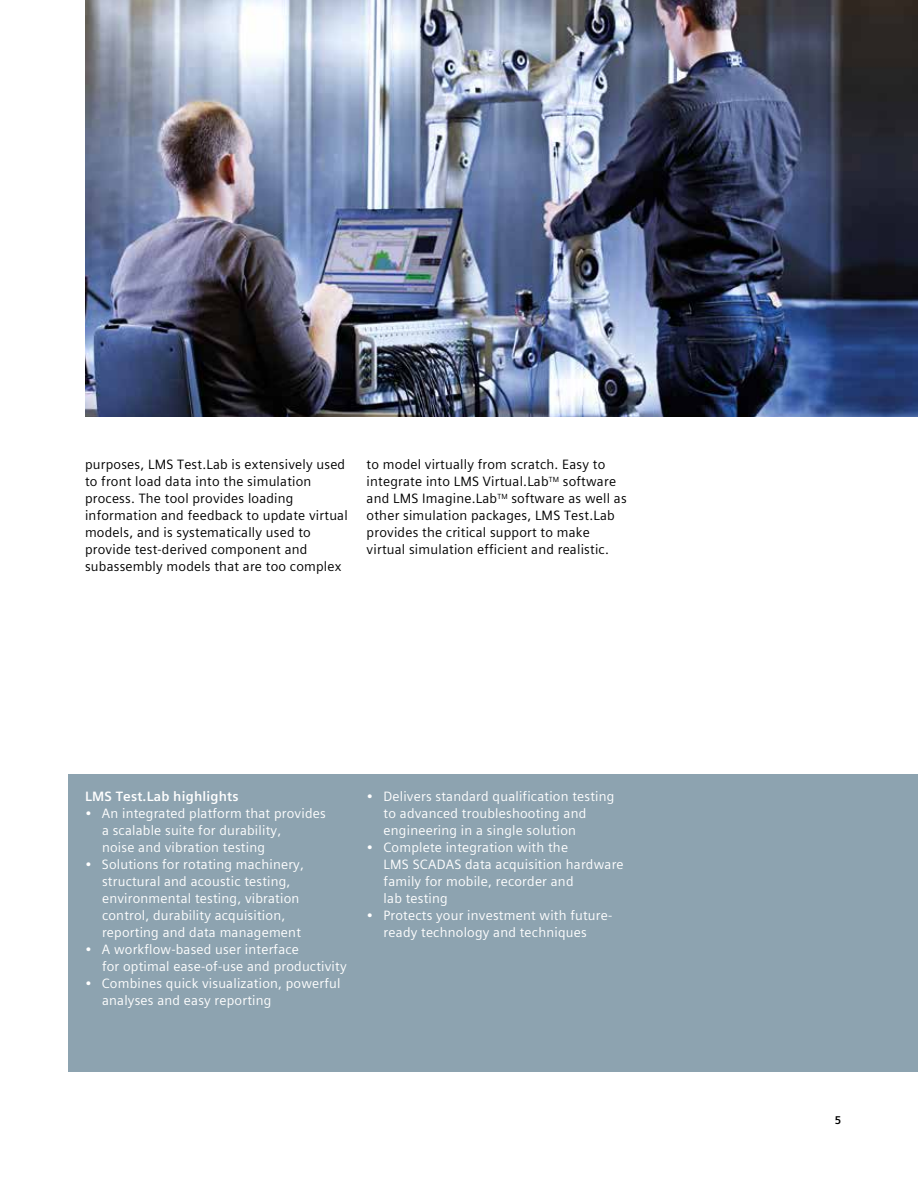
<style>
.page{position:relative;width:918px;height:1188px;background:#fff}
.page>*{position:absolute;margin:0;border:0;box-sizing:border-box;transform-origin:0 0}
.t1{font:13.5px/17px "Siemens Sans Global";letter-spacing:.015em;color:#fff}
.t2{font:13.5px/17px "Siemens Sans Global";letter-spacing:.015em;color:#000}
.t3{font:700 13.5px "Siemens Sans Global";letter-spacing:.015em;color:#fff}
.t4{font:700 11.25px "Siemens Sans Global";color:#000}
</style>
<div class="page">
<div style="left:68px;top:774px;width:850px;height:297px;background:#8da3b0"></div>
<img style="left:85px;top:0;width:833px;height:417px">
<p class="t2" style="left:85px;top:456px;width:264px">purposes, LMS Test.Lab is extensively used to front load data into the simulation process. The tool provides loading information and feedback to update virtual models, and is systematically used to provide test-derived component and subassembly models that are too complex</p>
<p class="t2" style="left:367px;top:456px;width:262px">to model virtually from scratch. Easy to integrate into LMS Virtual.Lab<sup>TM</sup> software and LMS Imagine.Lab<sup>TM</sup> software as well as other simulation packages, LMS Test.Lab provides the critical support to make virtual simulation efficient and realistic.</p>
<p class="t3" style="left:85px;top:786px;width:155px">LMS Test.Lab highlights</p>
<p class="t1" style="left:102px;top:805px;width:225px;text-indent:-17px">• An integrated platform that provides a scalable suite for durability,<br>noise and vibration testing</p>
<p class="t1" style="left:102px;top:856px;width:203px;text-indent:-17px">• Solutions for rotating machinery, structural and acoustic testing, environmental testing, vibration control, durability acquisition, reporting and data management</p>
<p class="t1" style="left:102px;top:941px;width:246px;text-indent:-17px">• A workflow-based user interface<br>for optimal ease-of-use and productivity</p>
<p class="t1" style="left:102px;top:975px;width:240px;text-indent:-17px">• Combines quick visualization, powerful analyses and easy reporting</p>
<p class="t1" style="left:384px;top:788px;width:232px;text-indent:-17px">• Delivers standard qualification testing to advanced troubleshooting and engineering in a single solution</p>
<p class="t1" style="left:384px;top:839px;width:242px;text-indent:-17px">• Complete integration with the<br>LMS SCADAS data acquisition hardware family for mobile, recorder and<br>lab testing</p>
<p class="t1" style="left:384px;top:907px;width:230px;text-indent:-17px">• Protects your investment with future&shy;ready technology and techniques</p>
<p class="t4" style="left:835px;top:1111px;width:8px">5</p>
</div>
